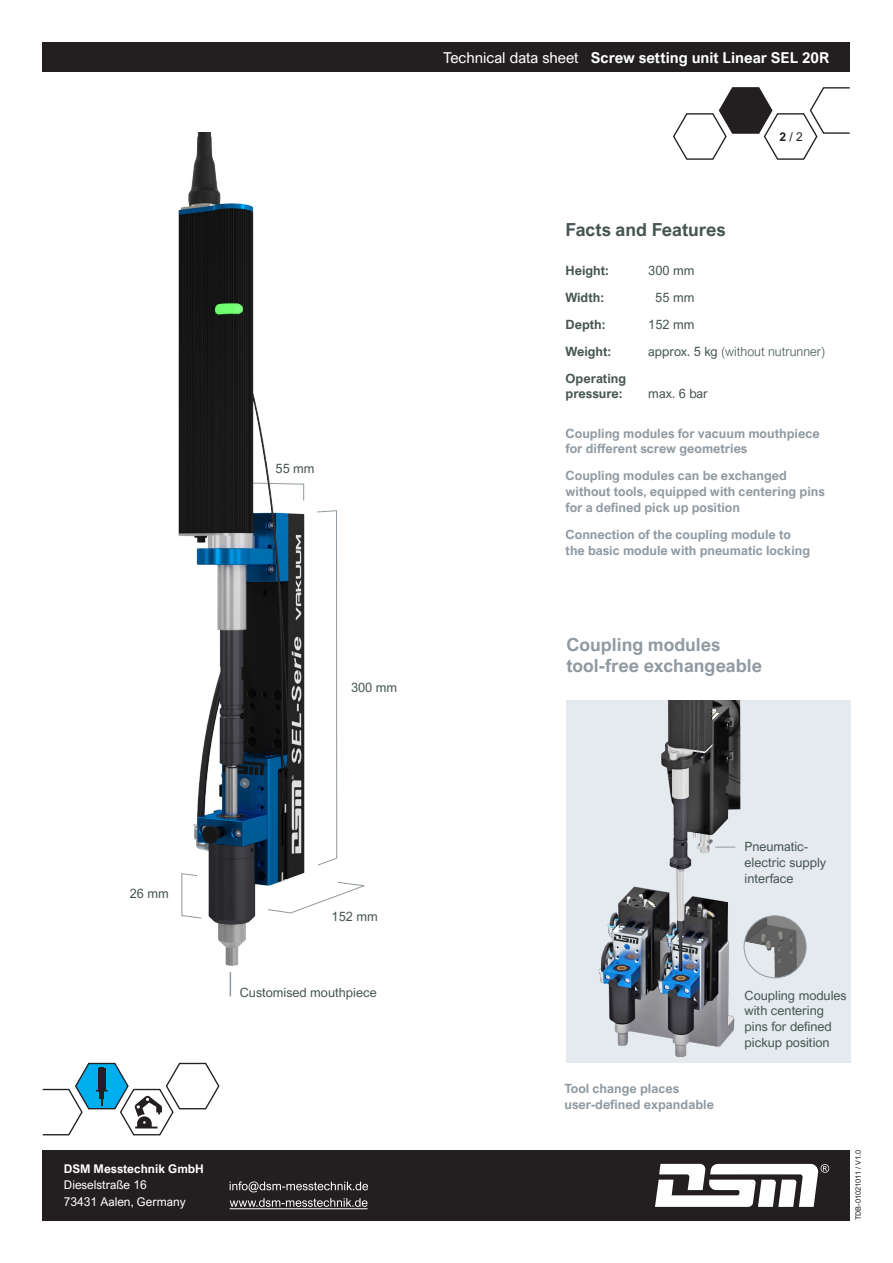
<style>
.page{position:relative;width:893px;height:1263px;background:#fff}
.page>*{position:absolute;margin:0;border:0;box-sizing:border-box;transform-origin:0 0}
.t1{font:700 18px "Arial Nova";color:#909aa1}
.t2{font:700 18px "Arial Nova";color:#465553}
.t3{font:700 15px "Arial Nova";color:#fff}
.t4{font:700 12.75px/15.8px "Arial Nova";color:#909aa1}
.t5{font:12.75px/15.8px "Arial Nova";color:#465553}
.t6{font:700 12.75px "Arial Nova";color:#465553}
.t7{font:300 12.75px "Arial Nova";color:#465553}
.t8{font:12px "Arial Nova";color:#fff}
.t9{font:700 12px "Arial Nova";color:#fff}
.t10{font:12px "Arial Nova";color:#231f20}
.t11{font:7.35px "Arial Nova";color:#231f20}
.s1{font-weight:400}
.s2{font-weight:700}
</style>
<div class="page">
<div style="left:566px;top:700px;width:284px;height:363px;background:#e4eaee"></div>
<div style="left:43px;top:43px;width:807px;height:29px;background:#231f20"></div>
<svg style="left:673px;top:87px;width:177px;height:73px"></svg>
<div style="left:43px;top:1150px;width:807px;height:70px;background:#231f20"></div>
<svg style="left:655px;top:1164px;width:174px;height:43px"></svg>
<svg style="left:42px;top:1062px;width:178px;height:74px"></svg>
<svg style="left:230px;top:976px;width:1px;height:20px"></svg>
<img style="left:178px;top:132px;width:127px;height:844px">
<svg style="left:317px;top:510px;width:20px;height:356px"></svg>
<svg style="left:267px;top:881px;width:98px;height:33px"></svg>
<svg style="left:181px;top:873px;width:21px;height:46px"></svg>
<img style="left:598px;top:700px;width:142px;height:358px">
<svg style="left:715px;top:847px;width:20px;height:1px"></svg>
<img style="left:744px;top:916px;width:62px;height:62px;border-radius:31px">
<div style="left:744px;top:915px;width:62px;height:63px;border:1px solid #909aa1;border-radius:50%"></div>
<svg style="left:230px;top:1181px;width:138px;height:11px"></svg>
<svg style="left:230px;top:1198px;width:137px;height:9px"></svg>
<hr style="left:230px;top:1208px;width:137px;height:1px;background:#fff">
<p class="t5" style="left:276px;top:460px;width:41px">55 mm</p>
<p class="t5" style="left:351px;top:680px;width:48px">300 mm</p>
<p class="t3" style="left:443px;top:49px;width:387px"><span class="s1">Technical data sheet</span> Screw setting unit Linear SEL 20R</p>
<p class="t2" style="left:566px;top:219px;width:162px">Facts and Features</p>
<p class="t10" style="left:779px;top:130px;width:25px"><span class="s2">2</span> / 2</p>
<p class="t6" style="left:566px;top:263px;width:45px">Height:</p>
<p class="t6" style="left:566px;top:290px;width:40px">Width:</p>
<p class="t6" style="left:566px;top:317px;width:41px">Depth:</p>
<p class="t6" style="left:566px;top:344px;width:47px">Weight:</p>
<p class="t6" style="left:566px;top:371px;width:62px">Operating</p>
<p class="t6" style="left:566px;top:386px;width:58px">pressure:</p>
<p class="t4" style="left:566px;top:425px;width:256px">Coupling modules for vacuum mouthpiece for different screw geometries</p>
<p class="t4" style="left:566px;top:468px;width:223px">Coupling modules can be exchanged</p>
<p class="t4" style="left:566px;top:484px;width:261px">without tools, equipped with centering pins for a defined pick up position</p>
<p class="t4" style="left:566px;top:526px;width:227px">Connection of the coupling module to</p>
<p class="t4" style="left:566px;top:542px;width:246px">the basic module with pneumatic locking</p>
<p class="t5" style="left:648px;top:263px;width:48px">300 mm</p>
<p class="t5" style="left:655px;top:290px;width:41px">55 mm</p>
<p class="t5" style="left:648px;top:317px;width:48px">152 mm</p>
<p class="t7" style="left:648px;top:344px;width:178px"><span class="s1">approx. 5 kg</span> (without nutrunner)</p>
<p class="t5" style="left:648px;top:386px;width:61px">max. 6 bar</p>
<p class="t1" style="left:566px;top:634px;width:155px">Coupling modules</p>
<p class="t1" style="left:566px;top:655px;width:197px">tool-free exchangeable</p>
<p class="t5" style="left:130px;top:886px;width:41px">26 mm</p>
<p class="t5" style="left:332px;top:909px;width:48px">152 mm</p>
<p class="t5" style="left:240px;top:984px;width:138px">Customised mouthpiece</p>
<p class="t9" style="left:64px;top:1161px;width:142px">DSM Messtechnik GmbH</p>
<p class="t8" style="left:64px;top:1178px;width:85px">Dieselstraße 16</p>
<p class="t8" style="left:64px;top:1194px;width:123px">73431 Aalen, Germany</p>
<p class="t5" style="left:745px;top:839px;width:65px">Pneumatic-</p>
<p class="t5" style="left:745px;top:855px;width:83px">electric supply interface</p>
<p class="t4" style="left:564px;top:1081px;width:116px">Tool change places</p>
<p class="t4" style="left:564px;top:1096px;width:151px">user-defined expandable</p>
<p class="t5" style="left:745px;top:987px;width:104px">Coupling modules with centering</p>
<p class="t5" style="left:745px;top:1019px;width:89px">pins for defined pickup position</p>
<p class="t11" style="left:854px;top:1220px;width:72px;rotate:-90deg">TDB-01021011 / V1.0</p>
</div>
